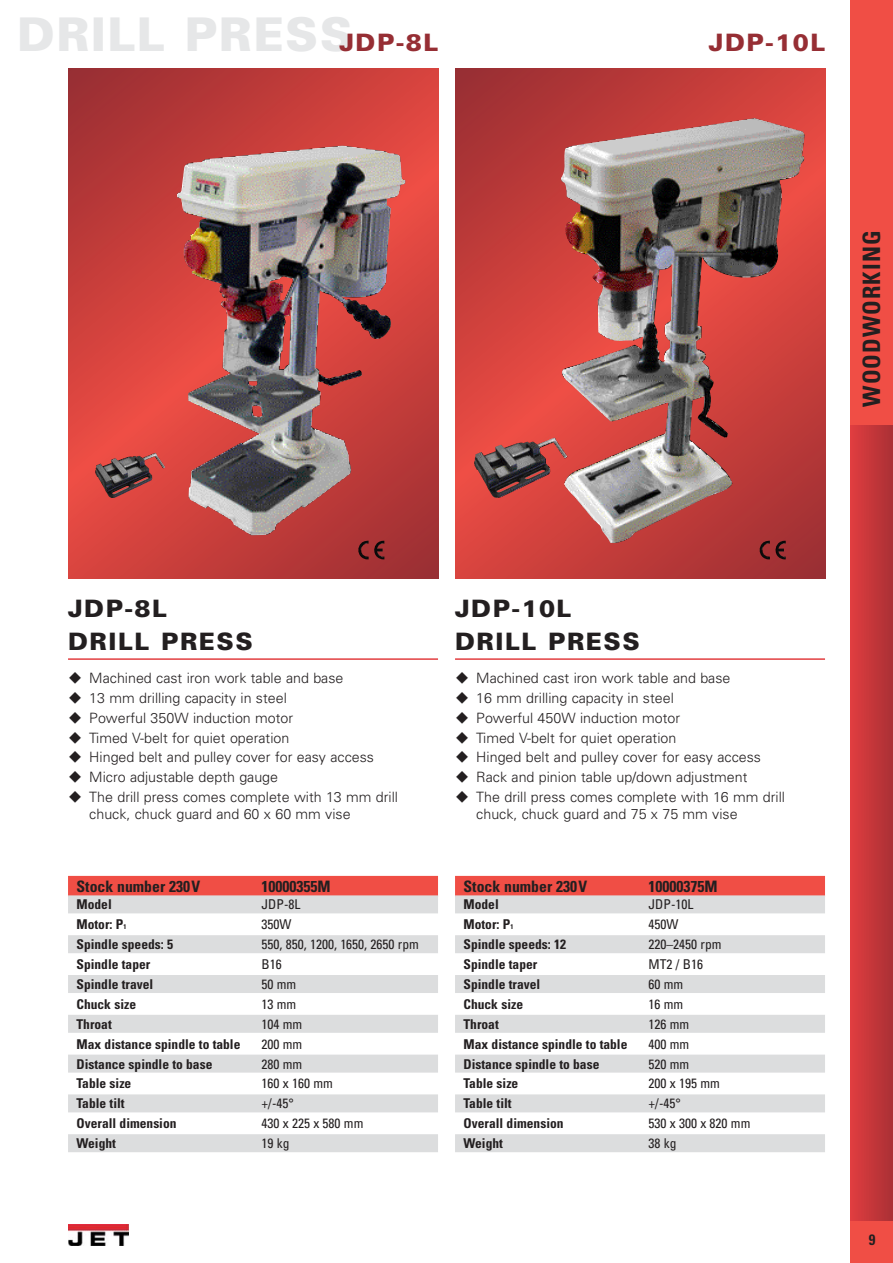
<style>
.page{position:relative;width:893px;height:1263px;background:#fff}
.page>*{position:absolute;margin:0;border:0;box-sizing:border-box;transform-origin:0 0}
.t1{font:900 46.5px "Univers";letter-spacing:.035em;color:#e6e7e8}
.t2{font:900 24px/33px "Univers";letter-spacing:.065em;color:#231f20}
.t3{font:900 24px "Univers";letter-spacing:.065em;color:#962e34}
.t4{font:700 condensed 24px "Univers";letter-spacing:.045em;color:#231f20}
.t5{font:700 condensed 15.75px "Univers";color:#231f20}
.t6{font:700 condensed 15px "Univers";color:#231f20}
.t7{font:300 14.25px/20px "Univers";color:#231f20}
.t8{font:700 condensed 13.5px "Univers";color:#231f20}
.t9{font:condensed 13.5px "Univers";color:#231f20}
.s1{font-size:6.75px}
</style>
<div class="page">
<div style="left:850px;top:0;width:42px;height:1263px;background:#f04e45"></div>
<div style="left:850px;top:425px;width:42px;height:795px;background:linear-gradient(to right,#e13d3f,#ac3135)"></div>
<img style="left:68px;top:1225px;width:61px;height:20px">
<svg style="left:68px;top:68px;width:370px;height:510px;background:#c73e3b"></svg>
<img style="left:177px;top:145px;width:228px;height:390px">
<hr style="left:68px;top:658px;width:370px;height:2px;background:#e23e41">
<div style="left:68px;top:876px;width:370px;height:21px;background:#f04e45"></div>
<div style="left:68px;top:895px;width:370px;height:18px;background:#dcddde"></div>
<div style="left:68px;top:935px;width:370px;height:18px;background:#dcddde"></div>
<div style="left:68px;top:975px;width:370px;height:18px;background:#dcddde"></div>
<div style="left:68px;top:1015px;width:370px;height:18px;background:#dcddde"></div>
<div style="left:68px;top:1055px;width:370px;height:18px;background:#dcddde"></div>
<div style="left:68px;top:1094px;width:370px;height:18px;background:#dcddde"></div>
<div style="left:68px;top:1134px;width:370px;height:18px;background:#dcddde"></div>
<svg style="left:455px;top:68px;width:370px;height:510px;background:#c63e3b"></svg>
<img style="left:559px;top:118px;width:246px;height:426px">
<hr style="left:455px;top:658px;width:370px;height:2px;background:#e23e41">
<div style="left:455px;top:876px;width:370px;height:21px;background:#f04e45"></div>
<div style="left:455px;top:895px;width:370px;height:18px;background:#dcddde"></div>
<div style="left:455px;top:935px;width:370px;height:18px;background:#dcddde"></div>
<div style="left:455px;top:975px;width:370px;height:18px;background:#dcddde"></div>
<div style="left:455px;top:1015px;width:370px;height:18px;background:#dcddde"></div>
<div style="left:455px;top:1055px;width:370px;height:18px;background:#dcddde"></div>
<div style="left:455px;top:1094px;width:370px;height:18px;background:#dcddde"></div>
<div style="left:455px;top:1134px;width:370px;height:18px;background:#dcddde"></div>
<img style="left:358px;top:541px;width:26px;height:18px">
<img style="left:759px;top:541px;width:27px;height:18px">
<img style="left:95px;top:453px;width:70px;height:46px">
<img style="left:474px;top:438px;width:93px;height:62px">
<h1 class="t1" style="left:17px;top:17px;width:337px">DRILL PRESS</h1>
<h2 class="t3" style="left:339px;top:34px;width:100px">JDP-8L</h2>
<h2 class="t3" style="left:709px;top:34px;width:118px">JDP-10L</h2>
<h2 class="t4" style="left:863px;top:407px;width:177px;rotate:-90deg">WOODWORKING</h2>
<h2 class="t2" style="left:68px;top:594px;width:186px">JDP-8L<br>DRILL PRESS</h2>
<p class="t7" style="left:89px;top:669px;width:310px">Machined cast iron work table and base<br>13 mm drilling capacity in steel<br>Powerful 350W induction motor<br>Timed V-belt for quiet operation<br>Hinged belt and pulley cover for easy access Micro adjustable depth gauge<br>The drill press comes complete with 13 mm drill</p>
<p class="t7" style="left:89px;top:805px;width:263px">chuck, chuck guard and 60 x 60 mm vise</p>
<p class="t5" style="left:77px;top:881px;width:125px">Stock number 230V</p>
<p class="t5" style="left:261px;top:881px;width:71px">10000355M</p>
<p class="t8" style="left:77px;top:900px;width:37px">Model</p>
<p class="t9" style="left:261px;top:900px;width:40px">JDP-8L</p>
<p class="t8" style="left:77px;top:920px;width:51px">Motor: P<span class="s1">1</span></p>
<p class="t9" style="left:261px;top:920px;width:31px">350W</p>
<p class="t8" style="left:77px;top:939px;width:98px">Spindle speeds: 5</p>
<p class="t9" style="left:261px;top:939px;width:159px">550, 850, 1200, 1650, 2650 rpm</p>
<p class="t8" style="left:77px;top:959px;width:75px">Spindle taper</p>
<p class="t9" style="left:261px;top:959px;width:22px">B16</p>
<p class="t8" style="left:77px;top:979px;width:78px">Spindle travel</p>
<p class="t9" style="left:261px;top:979px;width:36px">50 mm</p>
<p class="t8" style="left:77px;top:999px;width:61px">Chuck size</p>
<p class="t9" style="left:261px;top:999px;width:36px">13 mm</p>
<p class="t8" style="left:77px;top:1019px;width:37px">Throat</p>
<p class="t9" style="left:261px;top:1019px;width:42px">104 mm</p>
<p class="t8" style="left:77px;top:1039px;width:165px">Max distance spindle to table</p>
<p class="t9" style="left:261px;top:1039px;width:42px">200 mm</p>
<p class="t8" style="left:77px;top:1059px;width:137px">Distance spindle to base</p>
<p class="t9" style="left:261px;top:1059px;width:42px">280 mm</p>
<p class="t8" style="left:77px;top:1079px;width:56px">Table size</p>
<p class="t9" style="left:261px;top:1079px;width:73px">160 x 160 mm</p>
<p class="t8" style="left:77px;top:1099px;width:50px">Table tilt</p>
<p class="t9" style="left:261px;top:1099px;width:34px">+/-45°</p>
<p class="t8" style="left:77px;top:1119px;width:102px">Overall dimension</p>
<p class="t9" style="left:261px;top:1119px;width:103px">430 x 225 x 580 mm</p>
<p class="t8" style="left:77px;top:1138px;width:41px">Weight</p>
<p class="t9" style="left:261px;top:1138px;width:30px">19 kg</p>
<h2 class="t2" style="left:455px;top:594px;width:186px">JDP-10L<br>DRILL PRESS</h2>
<p class="t7" style="left:476px;top:669px;width:310px">Machined cast iron work table and base<br>16 mm drilling capacity in steel<br>Powerful 450W induction motor<br>Timed V-belt for quiet operation<br>Hinged belt and pulley cover for easy access Rack and pinion table up/down adjustment<br>The drill press comes complete with 16 mm drill</p>
<p class="t7" style="left:476px;top:805px;width:263px">chuck, chuck guard and 75 x 75 mm vise</p>
<p class="t5" style="left:463px;top:881px;width:125px">Stock number 230V</p>
<p class="t5" style="left:648px;top:881px;width:71px">10000375M</p>
<p class="t8" style="left:463px;top:900px;width:37px">Model</p>
<p class="t9" style="left:648px;top:900px;width:46px">JDP-10L</p>
<p class="t8" style="left:463px;top:920px;width:51px">Motor: P<span class="s1">1</span></p>
<p class="t9" style="left:648px;top:920px;width:31px">450W</p>
<p class="t8" style="left:463px;top:939px;width:104px">Spindle speeds: 12</p>
<p class="t9" style="left:648px;top:939px;width:74px">220–2450 rpm</p>
<p class="t8" style="left:463px;top:959px;width:75px">Spindle taper</p>
<p class="t9" style="left:648px;top:959px;width:56px">MT2 / B16</p>
<p class="t8" style="left:463px;top:979px;width:78px">Spindle travel</p>
<p class="t9" style="left:648px;top:979px;width:36px">60 mm</p>
<p class="t8" style="left:463px;top:999px;width:61px">Chuck size</p>
<p class="t9" style="left:648px;top:999px;width:36px">16 mm</p>
<p class="t8" style="left:463px;top:1019px;width:37px">Throat</p>
<p class="t9" style="left:648px;top:1019px;width:42px">126 mm</p>
<p class="t8" style="left:463px;top:1039px;width:165px">Max distance spindle to table</p>
<p class="t9" style="left:648px;top:1039px;width:42px">400 mm</p>
<p class="t8" style="left:463px;top:1059px;width:137px">Distance spindle to base</p>
<p class="t9" style="left:648px;top:1059px;width:42px">520 mm</p>
<p class="t8" style="left:463px;top:1079px;width:56px">Table size</p>
<p class="t9" style="left:648px;top:1079px;width:73px">200 x 195 mm</p>
<p class="t8" style="left:463px;top:1099px;width:50px">Table tilt</p>
<p class="t9" style="left:648px;top:1099px;width:34px">+/-45°</p>
<p class="t8" style="left:463px;top:1119px;width:102px">Overall dimension</p>
<p class="t9" style="left:648px;top:1119px;width:103px">530 x 300 x 820 mm</p>
<p class="t8" style="left:463px;top:1138px;width:41px">Weight</p>
<p class="t9" style="left:648px;top:1138px;width:30px">38 kg</p>
<p class="t6" style="left:869px;top:1235px;width:8px">9</p>
</div>
